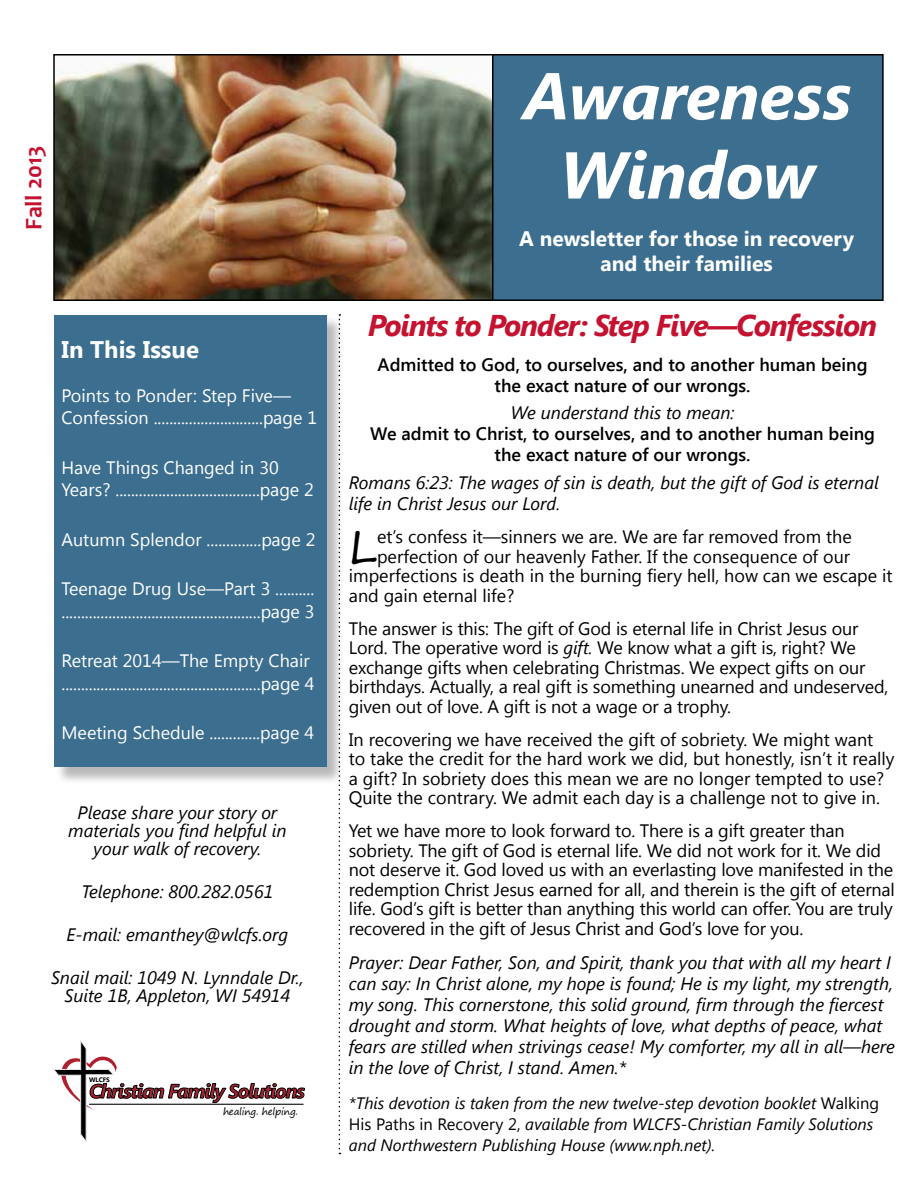
<style>
.page{position:relative;width:918px;height:1188px;background:#fff}
.page>*{position:absolute;margin:0;border:0;box-sizing:border-box;transform-origin:0 0}
.t1{font:italic 700 66px/79.2px "Segoe UI";color:#fff;text-align:center}
.t2{font:44.7px "Segoe Print";color:#000}
.t3{font:italic 700 30px "Segoe UI";letter-spacing:-.04em;color:#c41230}
.t4{font:700 24px "Segoe UI";color:#fff}
.t5{font:700 24px "Candara";color:#c41230}
.t6{font:700 21px/25.2px "Segoe UI";color:#fff;text-align:center}
.t7{font:italic 700 19.5px "Segoe UI";letter-spacing:-.055em;color:#af1f2d}
.t8{font:18px/19.5px "Segoe UI";letter-spacing:-.01em;color:#000}
.t9{font:italic 18px/21px "Segoe UI";color:#000}
.t10{font:18px/22.5px "Segoe UI";color:#fff}
.t11{font:600 18px/21px "Segoe UI";color:#000;text-align:center}
.t12{font:italic 16.5px/21px "Segoe UI";color:#000}
.t13{font:9.75px "Segoe Print";letter-spacing:-.025em;color:#000}
.t14{font:700 6.45px "Segoe UI";letter-spacing:-.005em;color:#000}
.s1{font-style:italic}
.s2{font-style:normal}
</style>
<div class="page">
<svg style="left:339px;top:314px;width:1px;height:840px"></svg>
<div style="left:492px;top:55px;width:391px;height:245px;background:#3b6e8f"></div>
<div style="left:491px;top:54px;width:393px;height:247px;border:2px solid #000"></div>
<img style="left:56px;top:57px;width:435px;height:241px">
<div style="left:53px;top:54px;width:441px;height:247px;border:2px solid #000"></div>
<div style="left:55px;top:316px;width:289px;height:469px;background:#000;opacity:.28"></div>
<div style="left:54px;top:315px;width:272px;height:452px;background:#3b6e8f"></div>
<svg style="left:53px;top:1040px;width:252px;height:102px"></svg>
<hr style="left:89px;top:1104px;width:214px;height:1px;background:#000">
<h3 class="t5" style="left:19px;top:230px;width:86px;rotate:-90deg">Fall 2013</h3>
<h3 class="t4" style="left:62px;top:332px;width:139px">In This Issue</h3>
<p class="t10" style="left:62px;top:383px;width:257px">Points to Ponder: Step Five—<br>Confession ............................page 1</p>
<p class="t10" style="left:62px;top:455px;width:254px">Have Things Changed in 30<br>Years? .....................................page 2</p>
<p class="t10" style="left:62px;top:527px;width:255px">Autumn Splendor ..............page 2</p>
<p class="t10" style="left:62px;top:577px;width:255px">Teenage Drug Use—Part 3 .......... ...................................................page 3</p>
<p class="t10" style="left:62px;top:649px;width:255px">Retreat 2014—The Empty Chair ...................................................page 4</p>
<p class="t10" style="left:62px;top:721px;width:254px">Meeting Schedule .............page 4</p>
<p class="t9" style="left:68px;top:803px;width:220px;line-height:18px;text-align:center">Please share your story or materials you find helpful in your walk of recovery.</p>
<p class="t9" style="left:81px;top:880px;width:194px">Telephone: 800.282.0561</p>
<p class="t9" style="left:67px;top:923px;width:223px">E-mail: emanthey@wlcfs.org</p>
<p class="t9" style="left:51px;top:967px;width:254px;line-height:18px;text-align:center">Snail mail: 1049 N. Lynndale Dr.,<br>Suite 1B, Appleton, WI 54914</p>
<p class="t14" style="left:89px;top:1075px;width:22px">WLCFS</p>
<p class="t7" style="left:89px;top:1077px;width:217px">Christian Family Solutions</p>
<p class="t13" style="left:223px;top:1102px;width:76px">healing. helping.</p>
<h1 class="t1" style="left:523px;top:53px;width:330px">Awareness<br>Window</h1>
<p class="t6" style="left:519px;top:224px;width:336px">A newsletter for those in recovery and their families</p>
<h3 class="t3" style="left:368px;top:304px;width:511px">Points to Ponder: Step Five—Confession</h3>
<p class="t11" style="left:378px;top:353px;width:491px">Admitted to God, to ourselves, and to another human being the exact nature of our wrongs.</p>
<p class="t9" style="left:511px;top:402px;width:225px">We understand this to mean:</p>
<p class="t11" style="left:370px;top:423px;width:506px">We admit to Christ, to ourselves, and to another human being the exact nature of our wrongs.</p>
<p class="t9" style="left:349px;top:471px;width:531px">Romans 6:23: The wages of sin is death, but the gift of God is eternal life in Christ Jesus our Lord.</p>
<h2 class="t2" style="left:349px;top:507px;width:30px">L</h2>
<p class="t8" style="left:377px;top:526px;width:476px">et’s confess it—sinners we are. We are far removed from the</p>
<p class="t8" style="left:377px;top:546px;width:475px">perfection of our heavenly Father. If the consequence of our</p>
<p class="t8" style="left:349px;top:565px;width:545px">imperfections is death in the burning fiery hell, how can we escape it</p>
<p class="t8" style="left:349px;top:585px;width:167px">and gain eternal life?</p>
<p class="t8" style="left:349px;top:618px;width:541px">The answer is this: The gift of God is eternal life in Christ Jesus our Lord. The operative word is <span class="s1">gift.</span> We know what a gift is, right? We exchange gifts when celebrating Christmas. We expect gifts on our birthdays. Actually, a real gift is something unearned and undeserved, given out of love. A gift is not a wage or a trophy.</p>
<p class="t8" style="left:349px;top:729px;width:547px">In recovering we have received the gift of sobriety. We might want<br>to take the credit for the hard work we did, but honestly, isn’t it really a gift? In sobriety does this mean we are no longer tempted to use?<br>Quite the contrary. We admit each day is a challenge not to give in.</p>
<p class="t8" style="left:349px;top:820px;width:547px">Yet we have more to look forward to. There is a gift greater than sobriety. The gift of God is eternal life. We did not work for it. We did not deserve it. God loved us with an everlasting love manifested in the redemption Christ Jesus earned for all, and therein is the gift of eternal life. God’s gift is better than anything this world can offer. You are truly recovered in the gift of Jesus Christ and God’s love for you.</p>
<p class="t9" style="left:349px;top:951px;width:548px">Prayer: Dear Father, Son, and Spirit, thank you that with all my heart I can say: In Christ alone, my hope is found; He is my light, my strength, my song. This cornerstone, this solid ground, firm through the fiercest drought and storm. What heights of love, what depths of peace, what fears are stilled when strivings cease! My comforter, my all in all—here in the love of Christ, I stand. Amen.*</p>
<p class="t12" style="left:349px;top:1092px;width:532px">*This devotion is taken from the new twelve-step devotion booklet <span class="s2">Walking<br>His Paths in Recovery 2,</span> available from WLCFS-Christian Family Solutions and Northwestern Publishing House (www.nph.net).</p>
</div>
